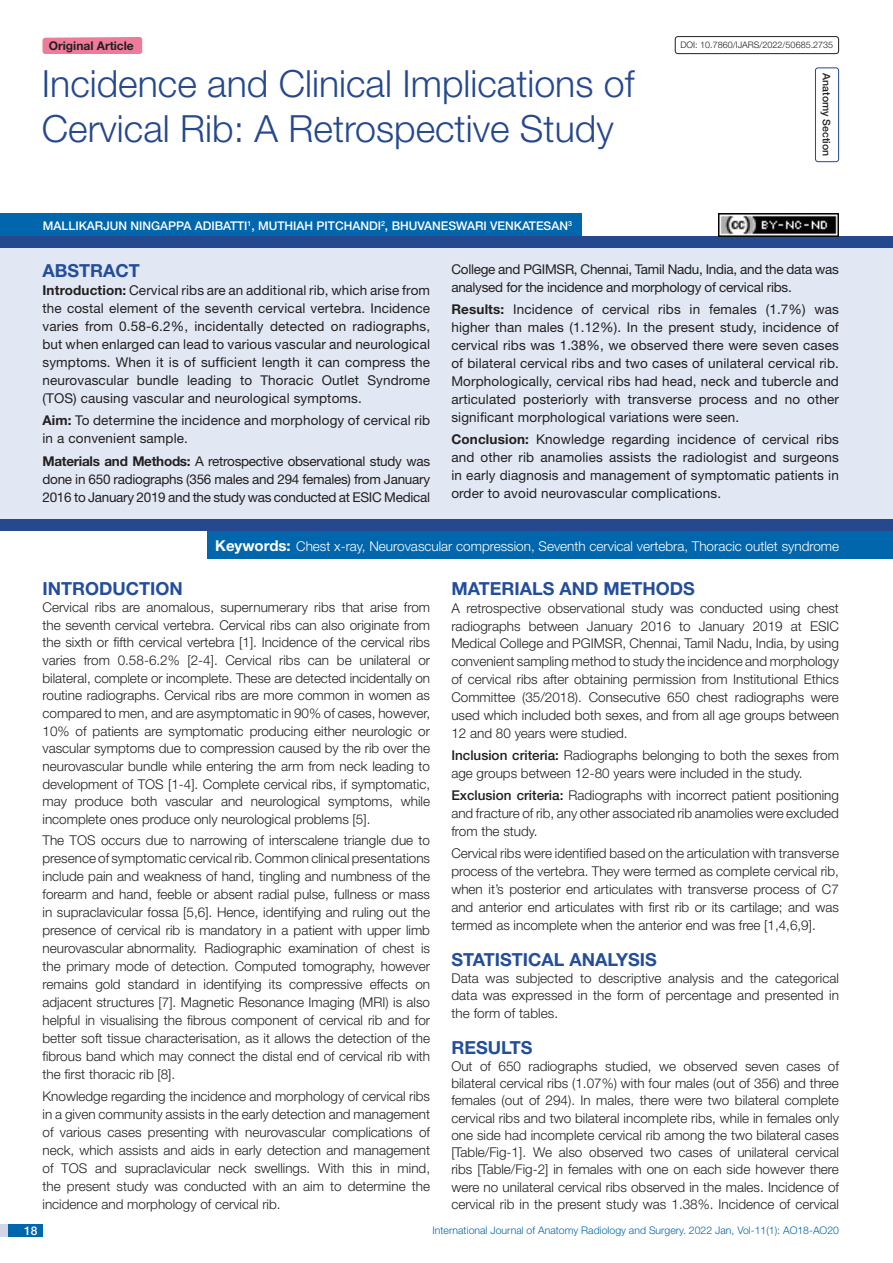
<style>
.page{position:relative;width:893px;height:1263px;background:#fff}
.page>*{position:absolute;margin:0;border:0;box-sizing:border-box;transform-origin:0 0}
.t1{font:300 37.5px/45px "Helvetica Neue";color:#25488e}
.Heading{font:700 18px "Helvetica Neue";color:#244e9b}
.Abstract_head{font:700 18px "Helvetica Neue";color:#244e9b}
.Body_text{font:300 13.5px/18px "Helvetica Neue";color:#231f20;text-align:justify}
.Abstract_Text{font:13.5px/18px "Helvetica Neue";letter-spacing:.01em;color:#231f20;text-align:justify}
.Abstract_Text-2{font:13.5px/18px "Helvetica Neue";letter-spacing:-.02em;color:#231f20}
.Key_words{font:300 13.5px "Helvetica Neue";color:#fff}
.Author{font:500 12px "Helvetica Neue";color:#fff}
.t2{font:700 12px "Helvetica Neue";color:#231f20}
.t3{font:300 10.5px "Helvetica Neue";color:#0166ac}
.section{font:500 10.5px "Helvetica Neue";color:#231f20}
.t4{font:300 9px "Helvetica Neue";color:#231f20}
.s1{font-weight:700}
.s2{font-weight:700;font-size:15px}
.s3{font-weight:500}
</style>
<div class="page">
<div style="left:0;top:1224px;width:43px;height:13px;background:#d3d5e7"></div>
<div style="left:8px;top:1224px;width:35px;height:13px;background:#0166ac"></div>
<div style="left:815px;top:67px;width:24px;height:95px;border:1px solid #25488e;border-radius:3px"></div>
<div style="left:43px;top:37px;width:99px;height:17px;background:#ee7b99"></div>
<div style="left:675px;top:36px;width:164px;height:18px;border:1px solid #231f20;border-radius:3px"></div>
<div style="left:0;top:236px;width:893px;height:12px;background:#25488e"></div>
<div style="left:0;top:519px;width:893px;height:12px;background:#25488e"></div>
<div style="left:0;top:214px;width:582px;height:22px;background:#0166ac"></div>
<div style="left:0;top:248px;width:893px;height:271px;background:#e1e8f4"></div>
<div style="left:207px;top:531px;width:686px;height:28px;background:#0166ac"></div>
<img style="left:719px;top:214px;width:120px;height:22px">
<p class="t2" style="left:49px;top:38px;width:87px">Original Article</p>
<p class="t4" style="left:680px;top:39px;width:154px">DOI: 10.7860/IJARS/2022/50685.2735</p>
<p class="t1" style="left:42px;top:60px;width:594px">Incidence and Clinical Implications of<br>Cervical Rib: A Retrospective Study</p>
<p class="Author" style="left:43px;top:218px;width:531px">MALLIKARJUN NINGAPPA ADIBATTI<sup>1</sup>, MUTHIAH PITCHANDI<sup>2</sup>, BHUVANESWARI VENKATESAN<sup>3</sup></p>
<p class="section" style="left:833px;top:73px;width:84px;rotate:90deg">Anatomy Section</p>
<p class="Abstract_head" style="left:43px;top:260px;width:99px">ABSTRACT</p>
<p class="Abstract_Text" style="left:43px;top:281px;width:389px"><span class="s1">Introduction:</span> Cervical ribs are an additional rib, which arise from the costal element of the seventh cervical vertebra. Incidence varies from 0.58-6.2%, incidentally detected on radiographs, but when enlarged can lead to various vascular and neurological symptoms. When it is of sufficient length it can compress the neurovascular bundle leading to Thoracic Outlet Syndrome (TOS) causing vascular and neurological symptoms.</p>
<p class="Abstract_Text" style="left:43px;top:411px;width:389px"><span class="s1">Aim:</span> To determine the incidence and morphology of cervical rib in a convenient sample.</p>
<p class="Abstract_Text" style="left:43px;top:452px;width:389px"><span class="s1">Materials and Methods:</span> A retrospective observational study was done in 650 radiographs (356 males and 294 females) from January 2016 to January 2019 and the study was conducted at ESIC Medical</p>
<p class="Abstract_Text-2" style="left:451px;top:260px;width:389px">College and PGIMSR, Chennai, Tamil Nadu, India, and the data was analysed for the incidence and morphology of cervical ribs.</p>
<p class="Abstract_Text" style="left:451px;top:300px;width:389px"><span class="s1">Results:</span> Incidence of cervical ribs in females (1.7%) was higher than males (1.12%). In the present study, incidence of cervical ribs was 1.38%, we observed there were seven cases of bilateral cervical ribs and two cases of unilateral cervical rib.<br>Morphologically, cervical ribs had head, neck and tubercle and articulated posteriorly with transverse process and no other significant morphological variations were seen.</p>
<p class="Abstract_Text" style="left:451px;top:430px;width:389px"><span class="s1">Conclusion:</span> Knowledge regarding incidence of cervical ribs and other rib anamolies assists the radiologist and surgeons in early diagnosis and management of symptomatic patients in order to avoid neurovascular complications.</p>
<p class="Key_words" style="left:215px;top:537px;width:625px"><span class="s2">Keywords:</span> Chest x-ray, Neurovascular compression, Seventh cervical vertebra, Thoracic outlet syndrome</p>
<p class="Heading" style="left:43px;top:577px;width:142px">INTRODUCTION</p>
<p class="Body_text" style="left:43px;top:598px;width:389px">Cervical ribs are anomalous, supernumerary ribs that arise from the seventh cervical vertebra. Cervical ribs can also originate from the sixth or fifth cervical vertebra [1]. Incidence of the cervical ribs varies from 0.58-6.2% [2-4]. Cervical ribs can be unilateral or bilateral, complete or incomplete. These are detected incidentally on routine radiographs. Cervical ribs are more common in women as compared to men, and are asymptomatic in 90% of cases, however, 10% of patients are symptomatic producing either neurologic or vascular symptoms due to compression caused by the rib over the neurovascular bundle while entering the arm from neck leading to development of TOS [1-4]. Complete cervical ribs, if symptomatic, may produce both vascular and neurological symptoms, while incomplete ones produce only neurological problems [5].</p>
<p class="Body_text" style="left:43px;top:831px;width:389px">The TOS occurs due to narrowing of interscalene triangle due to presence of symptomatic cervical rib. Common clinical presentations include pain and weakness of hand, tingling and numbness of the forearm and hand, feeble or absent radial pulse, fullness or mass in supraclavicular fossa [5,6]. Hence, identifying and ruling out the presence of cervical rib is mandatory in a patient with upper limb neurovascular abnormality. Radiographic examination of chest is the primary mode of detection. Computed tomography, however remains gold standard in identifying its compressive effects on adjacent structures [7]. Magnetic Resonance Imaging (MRI) is also helpful in visualising the fibrous component of cervical rib and for better soft tissue characterisation, as it allows the detection of the fibrous band which may connect the distal end of cervical rib with the first thoracic rib [8].</p>
<p class="Body_text" style="left:43px;top:1087px;width:389px">Knowledge regarding the incidence and morphology of cervical ribs in a given community assists in the early detection and management of various cases presenting with neurovascular complications of neck, which assists and aids in early detection and management of TOS and supraclavicular neck swellings. With this in mind, the present study was conducted with an aim to determine the incidence and morphology of cervical rib.</p>
<p class="Heading" style="left:451px;top:577px;width:245px">MATERIALS AND METHODS</p>
<p class="Body_text" style="left:451px;top:598px;width:389px">A retrospective observational study was conducted using chest radiographs between January 2016 to January 2019 at ESIC Medical College and PGIMSR, Chennai, Tamil Nadu, India, by using convenient sampling method to study the incidence and morphology of cervical ribs after obtaining permission from Institutional Ethics Committee (35/2018). Consecutive 650 chest radiographs were used which included both sexes, and from all age groups between 12 and 80 years were studied.</p>
<p class="Body_text" style="left:451px;top:746px;width:389px"><span class="s3">Inclusion criteria:</span> Radiographs belonging to both the sexes from age groups between 12-80 years were included in the study.</p>
<p class="Body_text" style="left:451px;top:786px;width:389px"><span class="s3">Exclusion criteria:</span> Radiographs with incorrect patient positioning and fracture of rib, any other associated rib anamolies were excluded from the study.</p>
<p class="Body_text" style="left:451px;top:844px;width:389px">Cervical ribs were identified based on the articulation with transverse process of the vertebra. They were termed as complete cervical rib, when it’s posterior end articulates with transverse process of C7 and anterior end articulates with first rib or its cartilage; and was termed as incomplete when the anterior end was free [1,4,6,9].</p>
<p class="Heading" style="left:451px;top:948px;width:207px">STATISTICAL ANALYSIS</p>
<p class="Body_text" style="left:451px;top:969px;width:389px;line-height:17.2px">Data was subjected to descriptive analysis and the categorical data was expressed in the form of percentage and presented in the form of tables.</p>
<p class="Heading" style="left:451px;top:1036px;width:83px">RESULTS</p>
<p class="Body_text" style="left:451px;top:1057px;width:389px;line-height:17.2px">Out of 650 radiographs studied, we observed seven cases of bilateral cervical ribs (1.07%) with four males (out of 356) and three females (out of 294). In males, there were two bilateral complete cervical ribs and two bilateral incomplete ribs, while in females only one side had incomplete cervical rib among the two bilateral cases [Table/Fig-1]. We also observed two cases of unilateral cervical ribs [Table/Fig-2] in females with one on each side however there were no unilateral cervical ribs observed in the males. Incidence of cervical rib in the present study was 1.38%. Incidence of cervical</p>
<p class="Author" style="left:24px;top:1223px;width:15px">18</p>
<p class="t3" style="left:432px;top:1224px;width:408px">International Journal of Anatomy Radiology and Surgery. 2022 Jan, Vol-11(1): AO18-AO20</p>
</div>
